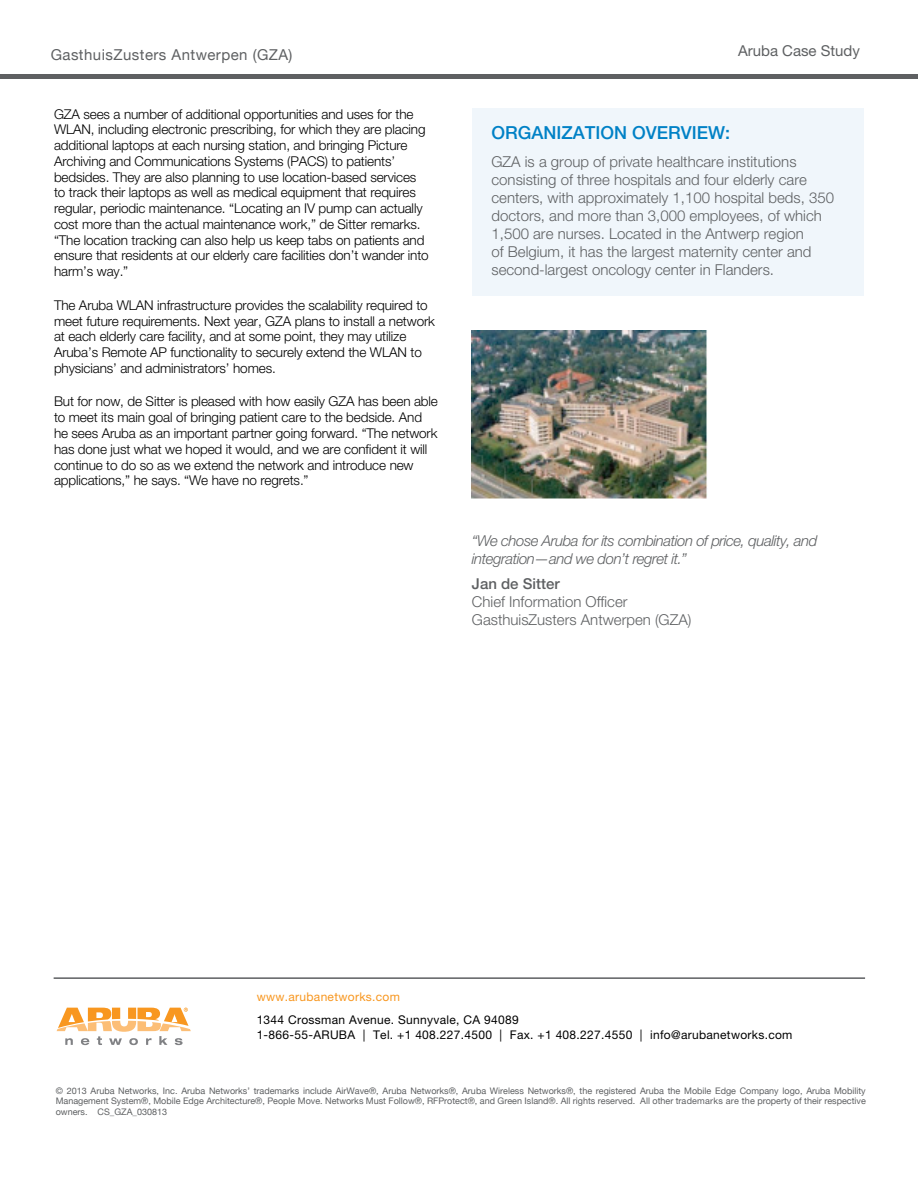
<style>
.page{position:relative;width:918px;height:1188px;background:#fff}
.page>*{position:absolute;margin:0;border:0;box-sizing:border-box;transform-origin:0 0}
.t1{font:500 18px "Helvetica Neue";color:#0081c6}
.t2{font:300 15px/18px "Helvetica Neue";color:#5e6062}
.t3{font:italic 300 15px/18px "Helvetica Neue";letter-spacing:-.03em;color:#5e6062}
.t4{font:15px "Helvetica Neue";letter-spacing:.03em;color:#5e6062}
.t5{font:15px "Helvetica Neue LT Std";color:#5e6062}
.t6{font:500 15px "Helvetica Neue";color:#5e6062}
.t7{font:300 13.5px/15.8px "Helvetica Neue";letter-spacing:-.01em;color:#000}
.t8{font:12px/15px "Helvetica Neue LT Std";letter-spacing:.025em;color:#000}
.t9{font:12px "Helvetica Neue LT Std";letter-spacing:.025em;color:#f89720}
.t10{font:9px/10.5px "Helvetica Neue";color:#5e6062;text-align:justify}
.s1{font-family:"Helvetica Neue LT Std"}
</style>
<div class="page">
<hr style="left:0;top:74px;width:918px;height:4px;background:#5e6062">
<svg style="left:57px;top:1008px;width:134px;height:37px"></svg>
<hr style="left:54px;top:977px;width:811px;height:2px;background:#5e6062">
<div style="left:472px;top:108px;width:392px;height:188px;background:#f0f6fb"></div>
<img style="left:472px;top:330px;width:235px;height:169px">
<p class="t4" style="left:51px;top:45px;width:243px">GasthuisZusters Antwerpen (GZA)</p>
<p class="t5" style="left:738px;top:42px;width:123px">Aruba Case Study</p>
<p class="t7" style="left:54px;top:106px;width:376px">GZA sees a number of additional opportunities and uses for the WLAN, including electronic prescribing, for which they are placing additional laptops at each nursing station, and bringing Picture Archiving and Communications Systems (PACS) to patients’ bedsides. They are also planning to use location-based services to track their laptops as well as medical equipment that requires regular, periodic maintenance. “Locating an IV pump can actually cost more than the actual maintenance work,” de Sitter remarks. “The location tracking can also help us keep tabs on patients and ensure that residents at our elderly care facilities don’t wander into harm’s way.”</p>
<p class="t7" style="left:54px;top:297px;width:382px">The Aruba WLAN infrastructure provides the scalability required to meet future requirements. Next year, GZA plans to install a network at each elderly care facility, and at some point, they may utilize Aruba’s Remote AP functionality to securely extend the WLAN to physicians’ and administrators’ homes.</p>
<p class="t7" style="left:54px;top:394px;width:385px">But for now, de Sitter is pleased with how easily GZA has been able to meet its main goal of bringing patient care to the bedside. And he sees Aruba as an important partner going forward. “The network has done just what we hoped it would, and we are confident it will continue to do so as we extend the network and introduce new applications,” he says. “We have no regrets.”</p>
<h1 class="t1" style="left:492px;top:122px;width:240px">ORGANI ZATI ON OVERVIEW:</h1>
<p class="t2" style="left:492px;top:152px;width:344px">GZA is a group of private healthcare institutions consisting of three hospitals and four elderly care centers, with approximately 1,100 hospital beds, 350 doctors, and more than 3,000 employees, of which 1,500 are nurses. Located in the Antwerp region<br>of Belgium, it has the largest maternity center and second-largest oncology center in Flanders.</p>
<p class="t3" style="left:472px;top:531px;width:347px">“We chose Aruba for its combination of price, quality, and integration—and we don’t regret it.”</p>
<p class="t6" style="left:472px;top:574px;width:89px">JAN DE SITTER</p>
<p class="t2" style="left:472px;top:592px;width:221px">Chief Information Officer<br>GasthuisZusters Antwerpen (GZA)</p>
<p class="t9" style="left:257px;top:990px;width:145px">www.arubanetworks.com</p>
<p class="t8" style="left:257px;top:1012px;width:537px">1344 Crossman Avenue. Sunnyvale, CA 94089<br>1-866-55-ARUBA | Tel. +1 408.227.4500 | Fax. +1 408.227.4550 | info@arubanetworks.com</p>
<p class="t10" style="left:56px;top:1085px;width:812px">© 2013 Aruba Networks, Inc. Aruba Networks’ trademarks include AirWave®, Aruba Networks®, Aruba Wireless Networks®, the registered Aruba the Mobile Edge Company logo, Aruba Mobility Management System®, Mobile Edge Architecture®, People Move. Networks Must Follow®, RFProtect®, and Green Island®. All rights reserved. All other tr<span class="s1">ademarks are th</span>e property of their respective owners. CS_GZA_030813</p>
</div>
